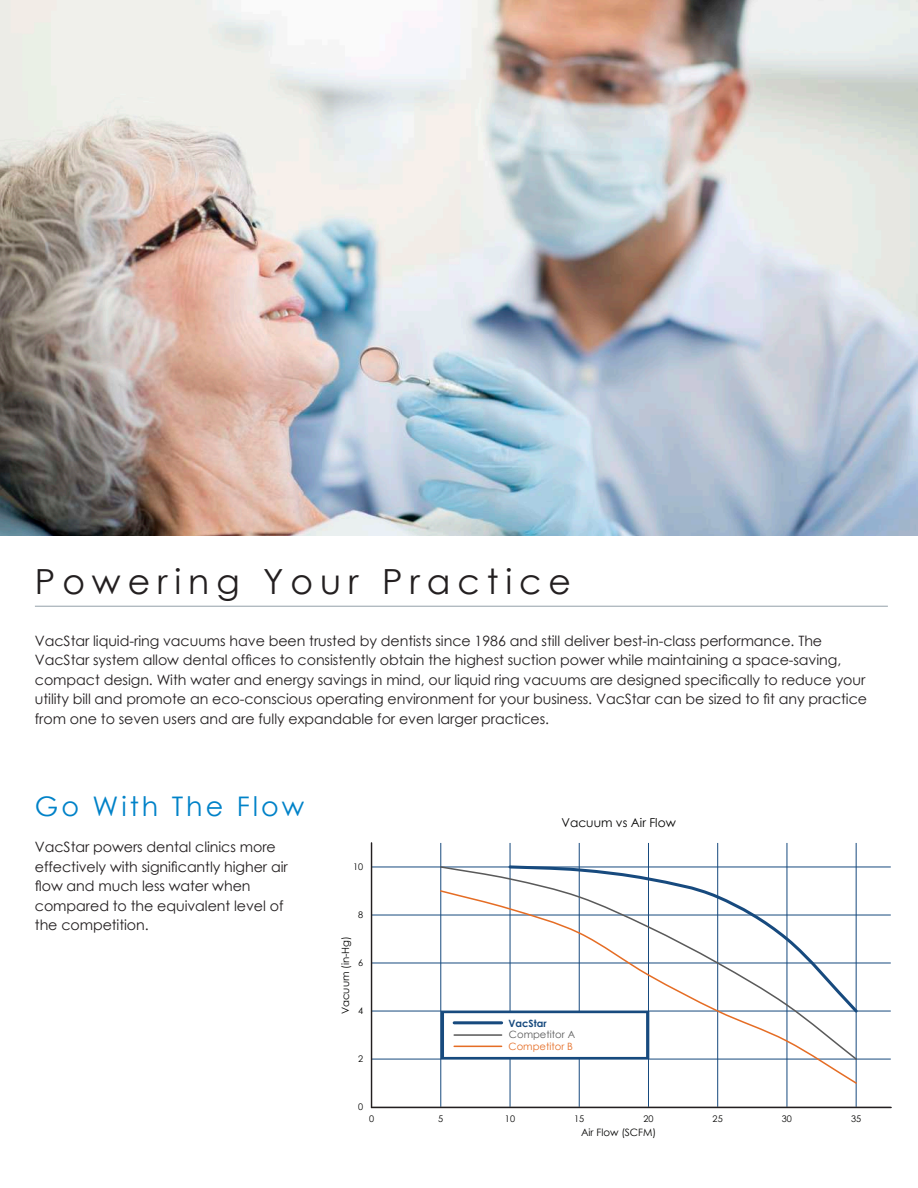
<style>
.page{position:relative;width:918px;height:1188px;background:#fff}
.page>*{position:absolute;margin:0;border:0;box-sizing:border-box;transform-origin:0 0}
.t1{font:34.65px "Century Gothic";letter-spacing:.2em;color:#231f20}
.t2{font:27px "Century Gothic";letter-spacing:.11em;color:#0082c8}
.t3{font:14.25px/19.5px "Century Gothic";letter-spacing:-.005em;color:#231f20}
.t4{font:12.15px "Century Gothic";color:#050504}
.t5{font:10.2px "Century Gothic";color:#050504}
.t6{font:10.05px "Century Gothic";color:#5a5a5a}
.t7{font:10.05px "Century Gothic";color:#e56d25}
.t8{font:700 10.05px "Century Gothic";color:#174a7e}
.t9{font:9.15px "Century Gothic";color:#050504}
</style>
<div class="page">
<hr style="left:35px;top:606px;width:853px;height:1px;background:#94a0a9">
<hr style="left:372px;top:867px;width:519px;height:1px;background:#174a7e">
<hr style="left:372px;top:915px;width:519px;height:1px;background:#174a7e">
<hr style="left:372px;top:963px;width:519px;height:1px;background:#174a7e">
<hr style="left:372px;top:1011px;width:519px;height:1px;background:#174a7e">
<hr style="left:372px;top:1059px;width:519px;height:1px;background:#174a7e">
<hr style="left:856px;top:843px;width:1px;height:264px;background:#174a7e">
<hr style="left:787px;top:843px;width:1px;height:264px;background:#174a7e">
<hr style="left:717px;top:843px;width:1px;height:264px;background:#174a7e">
<hr style="left:648px;top:843px;width:1px;height:264px;background:#174a7e">
<hr style="left:579px;top:843px;width:1px;height:264px;background:#174a7e">
<hr style="left:510px;top:843px;width:1px;height:264px;background:#174a7e">
<hr style="left:441px;top:843px;width:1px;height:264px;background:#174a7e">
<svg style="left:439px;top:865px;width:419px;height:24px"></svg>
<svg style="left:439px;top:889px;width:419px;height:196px"></svg>
<svg style="left:441px;top:1011px;width:208px;height:48px"></svg>
<hr style="left:371px;top:843px;width:1px;height:264px;background:#231f20">
<hr style="left:372px;top:1107px;width:519px;height:1px;background:#231f20">
<hr style="left:454px;top:1021px;width:48px;height:3px;background:#174a7e">
<hr style="left:454px;top:1034px;width:48px;height:2px;background:#5a5a5a">
<hr style="left:454px;top:1046px;width:48px;height:1px;background:#e56d25">
<img style="left:0;top:0;width:918px;height:536px">
<h1 class="t1" style="left:35px;top:558px;width:538px">Powering Your Practice</h1>
<p class="t3" style="left:35px;top:630px;width:834px">VacStar liquid-ring vacuums have been trusted by dentists since 1986 and still deliver best-in-class performance. The VacStar system allow dental offices to consistently obtain the highest suction power while maintaining a space-saving, compact design. With water and energy savings in mind, our liquid ring vacuums are designed specifically to reduce your utility bill and promote an eco-conscious operating environment for your business. VacStar can be sized to fit any practice from one to seven users and are fully expandable for even larger practices.</p>
<h2 class="t2" style="left:35px;top:787px;width:271px">Go With The Flow</h2>
<p class="t3" style="left:35px;top:837px;width:254px">VacStar powers dental clinics more effectively with significantly higher air flow and much less water when compared to the equivalent level of the competition.</p>
<p class="t9" style="left:353px;top:860px;width:12px">10</p>
<p class="t9" style="left:358px;top:908px;width:7px">8</p>
<p class="t5" style="left:338px;top:1014px;width:80px;rotate:-90deg">Vacuum (in-Hg)</p>
<p class="t9" style="left:358px;top:956px;width:7px">6</p>
<p class="t9" style="left:358px;top:1004px;width:7px">4</p>
<p class="t9" style="left:358px;top:1052px;width:7px">2</p>
<p class="t9" style="left:358px;top:1100px;width:7px">0</p>
<p class="t4" style="left:562px;top:814px;width:116px">Vacuum vs Air Flow</p>
<p class="t8" style="left:509px;top:1015px;width:40px">VacStar</p>
<p class="t6" style="left:509px;top:1028px;width:68px">Competitor A</p>
<p class="t7" style="left:509px;top:1039px;width:66px">Competitor B</p>
<p class="t9" style="left:369px;top:1112px;width:7px">0</p>
<p class="t9" style="left:438px;top:1112px;width:7px">5</p>
<p class="t9" style="left:505px;top:1112px;width:12px">10</p>
<p class="t9" style="left:574px;top:1112px;width:12px">15</p>
<p class="t9" style="left:643px;top:1112px;width:12px">20</p>
<p class="t9" style="left:713px;top:1112px;width:12px">25</p>
<p class="t9" style="left:782px;top:1112px;width:12px">30</p>
<p class="t9" style="left:851px;top:1112px;width:12px">35</p>
<p class="t5" style="left:581px;top:1125px;width:77px">Air Flow (SCFM)</p>
</div>
